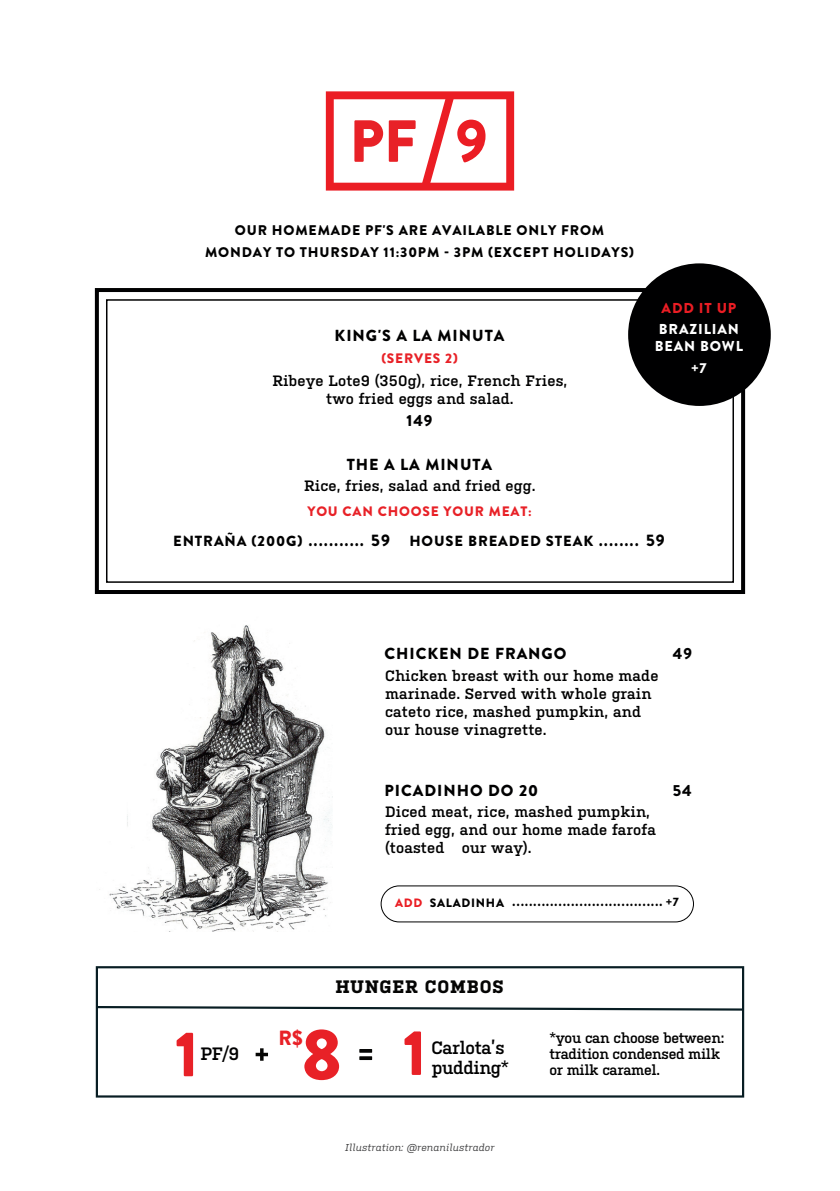
<style>
.page{position:relative;width:840px;height:1191px;background:#fff}
.page>*{position:absolute;margin:0;border:0;box-sizing:border-box;transform-origin:0 0}
.t1{font:900 72.4px "Brandon Grotesque";color:#e82127}
.t2{font:900 20.6px "Brandon Grotesque";color:#e82127}
.t3{font:700 18px "Kulturista";letter-spacing:.05em;color:#050504}
.t4{font:600 17.8px/20.2px "Kulturista";letter-spacing:-.02em;color:#000001}
.t5{font:900 16px "Brandon Grotesque";letter-spacing:.06em;color:#000001}
.t6{font:600 15px/18px "Kulturista";letter-spacing:.01em;color:#000001}
.t7{font:900 14.6px "Brandon Grotesque";letter-spacing:.06em;color:#000001}
.t8{font:600 14.4px/15.8px "Kulturista";letter-spacing:-.02em;color:#000001}
.t9{font:900 14.4px/17.2px "Brandon Grotesque";letter-spacing:.06em;color:#fff}
.t10{font:900 14.4px "Brandon Grotesque";letter-spacing:.06em;color:#eb1d24}
.t11{font:900 14px/22px "Brandon Grotesque";letter-spacing:.06em;color:#000001;text-align:center}
.t12{font:900 13.8px "Brandon Grotesque";letter-spacing:.06em;color:#e82127}
.t13{font:900 13.4px "Brandon Grotesque";color:#000001;scale:.86 1}
.t14{font:italic 10px "Kulturista";letter-spacing:.01em;color:#3e3e3f}
.s1{font-size:16.4px}
.s2{font-size:16.6px}
.s3{font-size:12px;color:#ea1d23}
.s4{font-size:12px}
</style>
<div class="page">
<img style="left:99px;top:625px;width:233px;height:306px">
<div style="left:96px;top:966px;width:647px;height:131px;border:2px solid #081d23"></div>
<svg style="left:255px;top:1048px;width:13px;height:12px"></svg>
<svg style="left:176px;top:1032px;width:17px;height:44px"></svg>
<svg style="left:404px;top:1031px;width:17px;height:44px"></svg>
<svg style="left:359px;top:1056px;width:13px;height:4px"></svg>
<svg style="left:359px;top:1049px;width:13px;height:3px"></svg>
<svg style="left:95px;top:1005px;width:650px;height:6px"></svg>
<svg style="left:325px;top:91px;width:189px;height:100px"></svg>
<div style="left:106px;top:299px;width:627px;height:284px;border:2px solid #000001"></div>
<div style="left:95px;top:288px;width:649px;height:306px;border:4px solid #000001"></div>
<div style="left:627px;top:263px;width:143px;height:143px;background:#000001;border-radius:50%"></div>
<div style="left:380px;top:885px;width:313px;height:37px;border:1px solid #000001;border-radius:18px"></div>
<p class="t11" style="left:205px;top:220px;width:430px">OUR HOMEMADE PF'S ARE AVAILABLE ONLY FROM<br>MONDAY TO THURSDAY 11:30PM - 3PM (EXCEPT HOLIDAYS)</p>
<p class="t5" style="left:334px;top:324px;width:171px">KING'S A LA MINUTA</p>
<p class="t6" style="left:272px;top:372px;width:296px;text-align:center">Ribeye Lote9 (350g), rice, French Fries, two fried eggs and salad.</p>
<p class="t12" style="left:381px;top:348px;width:78px">(SERVES 2)</p>
<p class="t5" style="left:406px;top:409px;width:28px">149</p>
<p class="t10" style="left:661px;top:298px;width:76px">ADD IT UP</p>
<p class="t9" style="left:654px;top:320px;width:90px">BRAZILIAN<br>BEAN BOWL</p>
<p class="t9" style="left:690px;top:360px;width:17px">+7</p>
<p class="t5" style="left:346px;top:453px;width:147px">THE A LA MINUTA</p>
<p class="t6" style="left:304px;top:477px;width:233px">Rice, fries, salad and fried egg.</p>
<p class="t12" style="left:307px;top:501px;width:226px">YOU CAN CHOOSE YOUR MEAT:</p>
<p class="t7" style="left:173px;top:530px;width:493px">ENTRAÑA (200G) <span class="s1">...........</span> <span class="s2">59</span> HOUSE BREADED STEAK <span class="s1">........</span> <span class="s2">59</span></p>
<p class="t5" style="left:384px;top:642px;width:183px">CHICKEN DE FRANGO</p>
<p class="t5" style="left:672px;top:642px;width:21px">49</p>
<p class="t6" style="left:385px;top:666px;width:275px">Chicken breast with our home made marinade. Served with whole grain cateto rice, mashed pumpkin, and our house vinagrette.</p>
<p class="t5" style="left:384px;top:779px;width:155px">PICADINHO DO 20</p>
<p class="t5" style="left:672px;top:779px;width:20px">54</p>
<p class="t6" style="left:385px;top:802px;width:272px">Diced meat, rice, mashed pumpkin, fried egg, and our home made farofa (toasted our way).</p>
<p class="t13" style="left:395px;top:892px;width:331px"><span class="s3">ADD</span> <span class="s4">SALADINHA</span> .................................... <span class="s4">+7</span></p>
<p class="t3" style="left:335px;top:976px;width:170px">HUNGER COMBOS</p>
<h1 class="t1" style="left:301px;top:1003px;width:42px">8</h1>
<h2 class="t2" style="left:278px;top:1023px;width:26px">R$</h2>
<p class="t8" style="left:549px;top:1030px;width:176px">*you can choose between: tradition condensed milk or milk caramel.</p>
<p class="t4" style="left:200px;top:1043px;width:40px">PF/9</p>
<p class="t4" style="left:431px;top:1037px;width:79px">Carlota’s pudding*</p>
<p class="t14" style="left:345px;top:1141px;width:150px">Illustration: @renanilustrador</p>
</div>
